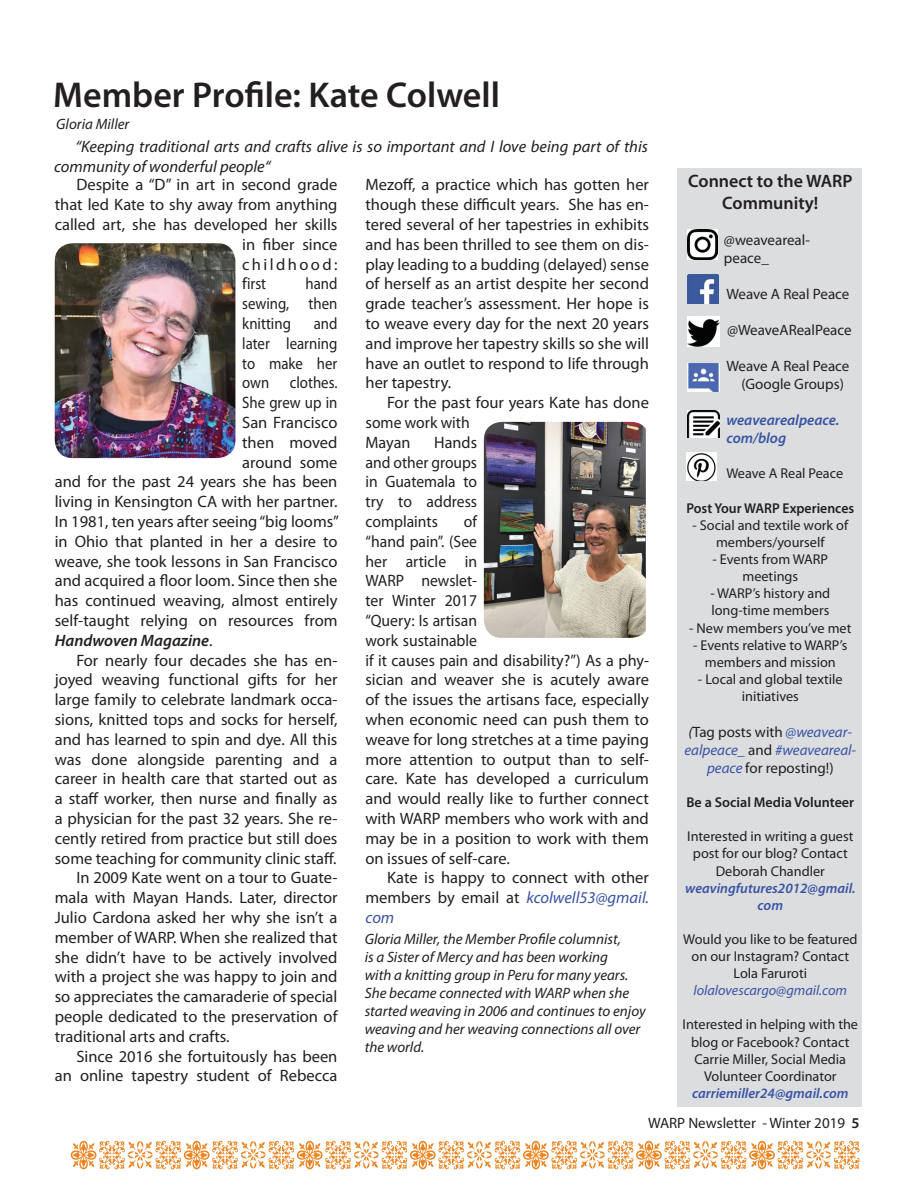
<style>
.page{position:relative;width:918px;height:1188px;background:#fff}
.page>*{position:absolute;margin:0;border:0;box-sizing:border-box;transform-origin:0 0}
.t1{font:600 36px "Myriad Pro";color:#231f20}
.t2{font:600 18px/21.6px "Myriad Pro";color:#231f20;text-align:center}
.t3{font:16.5px/19.8px "Myriad Pro";color:#231f20;text-align:justify}
.t4{font:16.5px/19.8px "Myriad Pro";color:#231f20;scale:.95 1}
.t5{font:italic 16.5px/19.8px "Myriad Pro";color:#231f20}
.t6{font:16.5px/19.8px "Myriad Pro";color:#231f20;text-align:justify;scale:.9 1}
.t7{font:italic 600 16.5px "Myriad Pro";color:#231f20}
.t8{font:16.5px "Myriad Pro";letter-spacing:.145em;color:#231f20}
.t9{font:italic 15px/18px "Myriad Pro";color:#231f20}
.t10{font:15px/18px "Myriad Pro";color:#231f20}
.t11{font:italic 15px/18px "Myriad Pro";color:#3853a3;text-align:center}
.t12{font:italic 600 15px/18px "Myriad Pro";color:#3853a3}
.t13{font:14.25px/17.1px "Myriad Pro";color:#231f20;text-align:center}
.t14{font:italic 600 14.25px/17.1px "Myriad Pro";color:#3853a3;text-align:center}
.t15{font:600 14.25px "Myriad Pro";color:#231f20}
.t16{font:italic 14.25px "Myriad Pro";color:#3853a3}
.s1{font-weight:400;font-style:normal}
.s2{font-style:italic;color:#3853a3}
.s3{color:#231f20}
.s4{font-style:normal;color:#231f20}
.s5{font-weight:600}
</style>
<div class="page">
<svg style="left:71px;top:1141px;width:789px;height:28px"></svg>
<div style="left:677px;top:169px;width:185px;height:938px;background:#dcdddf"></div>
<img style="left:687px;top:229px;width:30px;height:31px">
<img style="left:687px;top:363px;width:33px;height:29px">
<img style="left:687px;top:411px;width:32px;height:27px">
<img style="left:686px;top:452px;width:31px;height:29px">
<img style="left:687px;top:316px;width:33px;height:30px">
<img style="left:687px;top:274px;width:31px;height:30px">
<img style="left:484px;top:422px;width:162px;height:216px">
<img style="left:55px;top:243px;width:180px;height:215px">
<h1 class="t1" style="left:53px;top:72px;width:448px">Member Profile: Kate Colwell</h1>
<p class="t9" style="left:56px;top:115px;width:75px">Gloria Miller</p>
<p class="t5" style="left:54px;top:136px;width:596px;text-indent:22px">“Keeping traditional arts and crafts alive is so important and I love being part of this community of wonderful people“</p>
<p class="t3" style="left:76px;top:175px;width:263px">Despite a “D” in art in second grade</p>
<p class="t3" style="left:55px;top:195px;width:284px">that led Kate to shy away from anything</p>
<p class="t3" style="left:55px;top:214px;width:284px">called art, she has developed her skills</p>
<p class="t3" style="left:242px;top:234px;width:97px">in fiber since</p>
<p class="t8" style="left:242px;top:254px;width:97px">childhood:</p>
<p class="t3" style="left:242px;top:274px;width:25px">first</p>
<p class="t6" style="left:242px;top:274px;width:107px;text-indent:63px">hand sewing, then knitting</p>
<p class="t6" style="left:314px;top:313px;width:28px">and</p>
<p class="t6" style="left:242px;top:333px;width:107px">later learning</p>
<p class="t6" style="left:242px;top:353px;width:107px">to make her</p>
<p class="t6" style="left:242px;top:373px;width:107px">own clothes.</p>
<p class="t6" style="left:242px;top:393px;width:107px">She grew up in</p>
<p class="t3" style="left:242px;top:412px;width:97px">San Francisco</p>
<p class="t3" style="left:242px;top:432px;width:97px">then moved</p>
<p class="t3" style="left:242px;top:452px;width:97px">around some</p>
<p class="t3" style="left:55px;top:472px;width:284px">and for the past 24 years she has been</p>
<p class="t3" style="left:55px;top:492px;width:284px">living in Kensington CA with her partner.</p>
<p class="t3" style="left:55px;top:511px;width:286px">In 1981, ten years after seeing “big looms”</p>
<p class="t3" style="left:55px;top:531px;width:284px">in Ohio that planted in her a desire to</p>
<p class="t3" style="left:55px;top:551px;width:284px">weave, she took lessons in San Francisco</p>
<p class="t3" style="left:55px;top:571px;width:284px">and acquired a floor loom. Since then she</p>
<p class="t3" style="left:55px;top:591px;width:284px">has continued weaving, almost entirely</p>
<p class="t3" style="left:55px;top:610px;width:284px">self-taught relying on resources from</p>
<p class="t7" style="left:55px;top:630px;width:159px">Handwoven Magazine<span class="s1">.</span></p>
<p class="t3" style="left:76px;top:650px;width:263px">For nearly four decades she has en-</p>
<p class="t3" style="left:55px;top:670px;width:284px">joyed weaving functional gifts for her</p>
<p class="t3" style="left:55px;top:690px;width:284px">large family to celebrate landmark occa-</p>
<p class="t3" style="left:55px;top:709px;width:284px">sions, knitted tops and socks for herself,</p>
<p class="t3" style="left:55px;top:729px;width:284px">and has learned to spin and dye. All this</p>
<p class="t3" style="left:55px;top:749px;width:284px">was done alongside parenting and a</p>
<p class="t3" style="left:55px;top:769px;width:284px">career in health care that started out as</p>
<p class="t3" style="left:55px;top:789px;width:284px">a staff worker, then nurse and finally as</p>
<p class="t3" style="left:55px;top:808px;width:284px">a physician for the past 32 years. She re-</p>
<p class="t3" style="left:55px;top:828px;width:284px">cently retired from practice but still does</p>
<p class="t3" style="left:55px;top:848px;width:283px">some teaching for community clinic staff.</p>
<p class="t3" style="left:76px;top:868px;width:263px">In 2009 Kate went on a tour to Guate-</p>
<p class="t3" style="left:55px;top:888px;width:284px">mala with Mayan Hands. Later, director</p>
<p class="t3" style="left:55px;top:907px;width:284px">Julio Cardona asked her why she isn’t a</p>
<p class="t3" style="left:55px;top:927px;width:284px">member of WARP. When she realized that</p>
<p class="t3" style="left:55px;top:947px;width:284px">she didn’t have to be actively involved</p>
<p class="t3" style="left:55px;top:967px;width:284px">with a project she was happy to join and</p>
<p class="t3" style="left:55px;top:987px;width:284px">so appreciates the camaraderie of special</p>
<p class="t3" style="left:55px;top:1006px;width:284px">people dedicated to the preservation of</p>
<p class="t3" style="left:55px;top:1026px;width:176px">traditional arts and crafts.</p>
<p class="t3" style="left:76px;top:1046px;width:263px">Since 2016 she fortuitously has been</p>
<p class="t3" style="left:55px;top:1066px;width:284px">an online tapestry student of Rebecca</p>
<p class="t3" style="left:366px;top:175px;width:285px">Mezoff, a practice which has gotten her though these difficult years. She has en&shy;tered several of her tapestries in exhibits and has been thrilled to see them on dis&shy;play leading to a budding (delayed) sense of herself as an artist despite her second grade teacher’s assessment. Her hope is to weave every day for the next 20 years and improve her tapestry skills so she will have an outlet to respond to life through her tapestry.</p>
<p class="t3" style="left:366px;top:393px;width:285px;text-align:left;text-indent:22px">For the past four years Kate has done some work with<br>Mayan</p>
<p class="t3" style="left:366px;top:432px;width:113px;text-indent:69px">Hands and other groups in Guatemala to try to address complaints</p>
<p class="t4" style="left:366px;top:511px;width:300px;text-indent:98px">of<br>“hand pain”. (See<br>her article in<br>WARP newslet-<br>ter Winter 2017<br>“Query: Is artisan<br>work sustainable<br>if it causes pain and disability?”) As a phy&shy;sician and weaver she is acutely aware of the issues the artisans face, especially when economic need can push them to weave for long stretches at a time paying more attention to output than to self&shy;care. Kate has developed a curriculum and would really like to further connect with WARP members who work with and may be in a position to work with them on issues of self-care.</p>
<p class="t3" style="left:366px;top:868px;width:285px;text-indent:22px">Kate is happy to connect with other members by email at <span class="s2">kcolwell53@gmail. com</span></p>
<p class="t9" style="left:365px;top:929px;width:283px">Gloria Miller, the Member Profile columnist,<br>is a Sister of Mercy and has been working<br>with a knitting group in Peru for many years.<br>She became connected with WARP when she started weaving in 2006 and continues to enjoy weaving and her weaving connections all over the world.</p>
<p class="t2" style="left:688px;top:170px;width:166px">Connect to the WARP<br>Community!</p>
<p class="t10" style="left:724px;top:230px;width:88px">@weaveareal&shy;peace_</p>
<p class="t10" style="left:726px;top:284px;width:125px">Weave A Real Peace</p>
<p class="t10" style="left:727px;top:320px;width:126px">@WeaveARealPeace</p>
<p class="t10" style="left:741px;top:356px;width:110px;text-indent:-15px">Weave A Real Peace (Google Groups)</p>
<p class="t12" style="left:726px;top:410px;width:115px">weavearealpeace. com/blog</p>
<p class="t13" style="left:726px;top:464px;width:118px">Weave A Real Peace</p>
<p class="t15" style="left:686px;top:499px;width:169px">Post Your WARP Experiences</p>
<p class="t13" style="left:692px;top:516px;width:157px">- Social and textile work of members/yourself</p>
<p class="t13" style="left:713px;top:551px;width:117px">- Events from WARP meetings</p>
<p class="t13" style="left:710px;top:585px;width:121px;text-align:left">- WARP’s history and long-time members</p>
<p class="t13" style="left:689px;top:619px;width:164px">- New members you’ve met</p>
<p class="t13" style="left:693px;top:636px;width:156px">- Events relative to WARP’s members and mission</p>
<p class="t13" style="left:698px;top:670px;width:146px">- Local and global textile initiatives</p>
<p class="t11" style="left:684px;top:723px;width:173px"><span class="s3">(</span><span class="s4">Tag posts with</span> @weavear&shy;ealpeace_ <span class="s4">and</span> #weaveareal&shy;peace <span class="s4">for reposting!)</span></p>
<p class="t15" style="left:686px;top:793px;width:169px">Be a Social Media Volunteer</p>
<p class="t13" style="left:687px;top:828px;width:168px">Interested in writing a guest post for our blog? Contact<br>Deborah Chandler</p>
<p class="t14" style="left:685px;top:879px;width:172px">weavingfutures2012@gmail. com</p>
<p class="t13" style="left:683px;top:930px;width:176px">Would you like to be featured on our Instagram? Contact<br>Lola Faruroti</p>
<p class="t16" style="left:694px;top:982px;width:155px">lolalovescargo@gmail.com</p>
<p class="t13" style="left:683px;top:1016px;width:177px">Interested in helping with the blog or Facebook? Contact<br>Carrie Miller, Social Media<br>Volunteer Coordinator</p>
<p class="t14" style="left:692px;top:1084px;width:158px">carriemiller24@gmail.com</p>
<p class="t10" style="left:648px;top:1114px;width:213px">WARP Newsletter - Winter 2019 <span class="s5">5</span></p>
</div>
